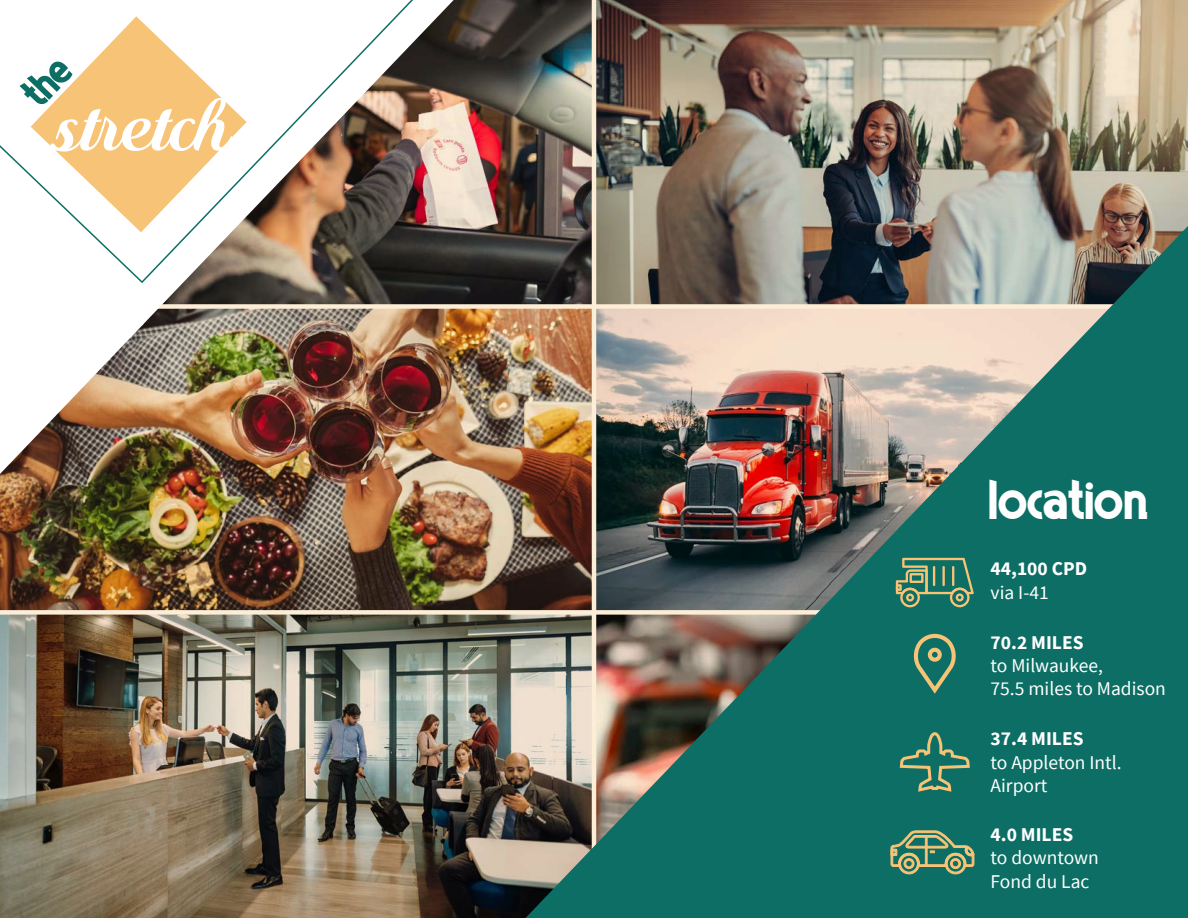
<style>
.page{position:relative;width:1188px;height:918px;background:#fff}
.page>*{position:absolute;margin:0;border:0;box-sizing:border-box;transform-origin:0 0}
.t1{font:77.25px "Quincho Script PERSONALUSE";color:#fff}
.t2{font:700 49.5px "Poets";color:#fff}
.t3{font:19.5px "Source Sans Pro";color:#fff}
.t4{font:700 19.5px "Source Sans Pro";color:#fff}
</style>
<div class="page">
<img style="left:0;top:0;width:1188px;height:918px">
<img style="left:526px;top:226px;width:662px;height:692px">
<svg style="left:144px;top:284px;width:310px;height:42px"></svg>
<svg style="left:0;top:284px;width:144px;height:190px"></svg>
<img style="left:0;top:0;width:586px;height:284px">
<svg style="left:31px;top:16px;width:216px;height:216px;fill:#f7c377"></svg>
<svg style="left:909px;top:632px;width:47px;height:65px"></svg>
<svg style="left:896px;top:558px;width:78px;height:49px"></svg>
<hr style="left:933px;top:566px;width:2px;height:20px;background:#f9c376">
<hr style="left:942px;top:566px;width:3px;height:20px;background:#f9c376">
<hr style="left:952px;top:566px;width:2px;height:20px;background:#f9c376">
<svg style="left:898px;top:729px;width:73px;height:89px"></svg>
<svg style="left:890px;top:830px;width:85px;height:45px"></svg>
<svg style="left:18px;top:58px;width:57px;height:51px"></svg>
<p class="t1" style="left:56px;top:81px;width:176px">stretch</p>
<p class="t2" style="left:988px;top:479px;width:161px">location</p>
<p class="t4" style="left:991px;top:556px;width:98px">44,100 CPD</p>
<p class="t3" style="left:991px;top:580px;width:60px">via I-41</p>
<p class="t4" style="left:991px;top:629px;width:94px">70.2 MILES</p>
<p class="t3" style="left:991px;top:653px;width:114px">to Milwaukee,</p>
<p class="t3" style="left:991px;top:676px;width:177px">75.5 miles to Madison</p>
<p class="t4" style="left:991px;top:726px;width:94px">37.4 MILES</p>
<p class="t3" style="left:991px;top:750px;width:133px">to Appleton Intl.</p>
<p class="t3" style="left:991px;top:773px;width:58px">Airport</p>
<p class="t4" style="left:991px;top:821px;width:84px">4.0 MILES</p>
<p class="t3" style="left:991px;top:845px;width:110px">to downtown</p>
<p class="t3" style="left:991px;top:869px;width:100px">Fond du Lac</p>
</div>
